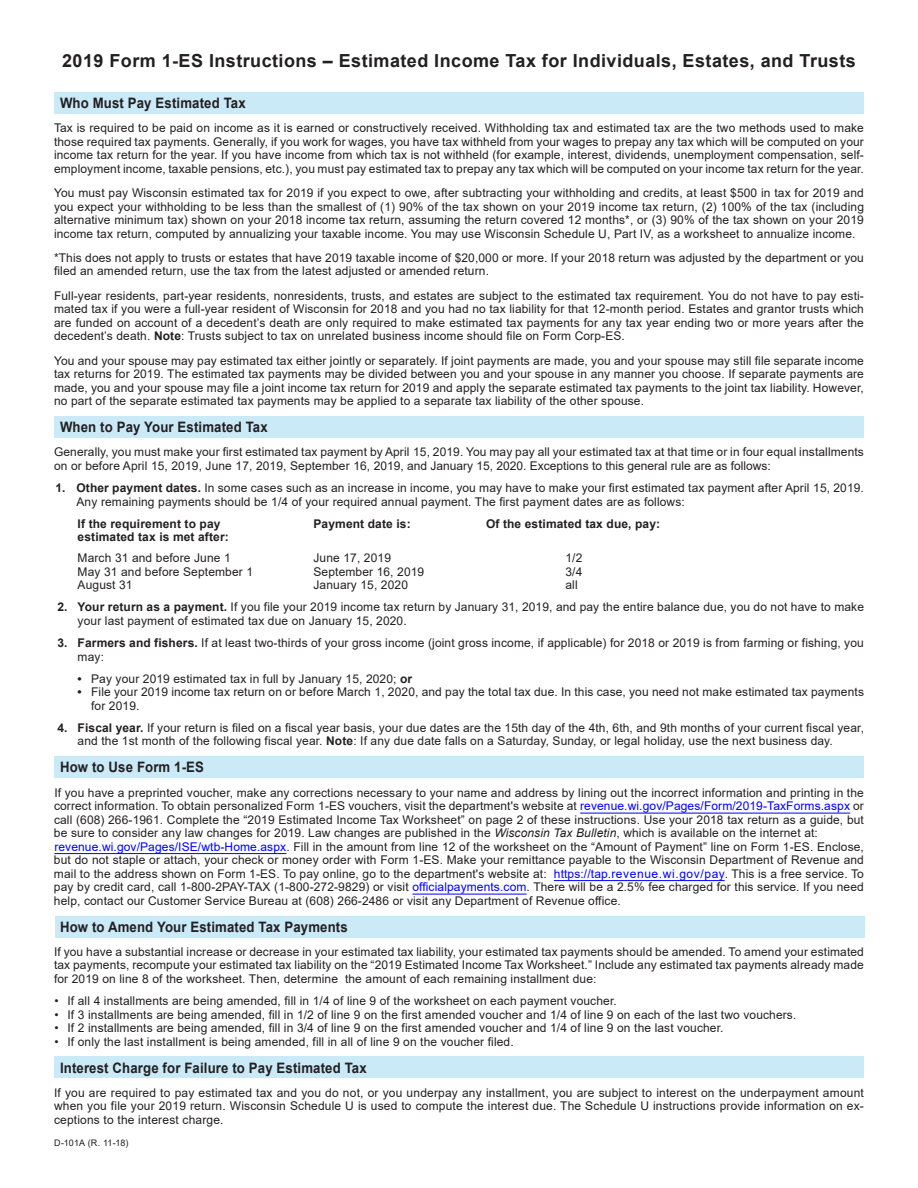
<style>
.page{position:relative;width:918px;height:1188px;background:#fff}
.page>*{position:absolute;margin:0;border:0;box-sizing:border-box;transform-origin:0 0}
.t1{font:700 18px "Arial";letter-spacing:.025em;color:#231f20}
.t2{font:700 14.4px "Arial";letter-spacing:.01em;color:#231f20;scale:.92 1}
.t3{font:12px/13.5px "Arial";letter-spacing:.01em;color:#231f20}
.t4{font:700 12px "Arial";letter-spacing:.01em;color:#231f20}
.t5{font:9px "Arial";color:#231f20}
.s1{font-weight:700}
.s2{color:#00f}
.s3{font-style:italic}
</style>
<div class="page">
<div style="left:54px;top:1056px;width:810px;height:22px;background:#caeaf8"></div>
<div style="left:55px;top:916px;width:810px;height:21px;background:#caeaf8"></div>
<div style="left:54px;top:756px;width:810px;height:22px;background:#caeaf8"></div>
<div style="left:54px;top:416px;width:810px;height:21px;background:#caeaf8"></div>
<div style="left:54px;top:92px;width:810px;height:21px;background:#caeaf8"></div>
<hr style="left:580px;top:813px;width:270px;height:1px;background:#00f">
<hr style="left:54px;top:853px;width:232px;height:1px;background:#00f">
<hr style="left:554px;top:880px;width:171px;height:1px;background:#00f">
<hr style="left:412px;top:894px;width:115px;height:1px;background:#00f">
<h1 class="t1" style="left:62px;top:48px;width:795px">2019 Form 1‑ES Instructions – Estimated Income Tax for Individuals, Estates, and Trusts</h1>
<p class="t2" style="left:60px;top:93px;width:203px">Who Must Pay Estimated Tax</p>
<p class="t3" style="left:54px;top:121px;width:811px;text-align:justify">Tax is required to be paid on income as it is earned or constructively received. Withholding tax and estimated tax are the two methods used to make those required tax payments. Generally, if you work for wages, you have tax withheld from your wages to prepay any tax which will be computed on your income tax return for the year. If you have income from which tax is not withheld (for example, interest, dividends, unemployment compensation, self&shy;employment income, taxable pensions, etc.), you must pay estimated tax to prepay any tax which will be computed on your income tax return for the year.</p>
<p class="t3" style="left:54px;top:186px;width:812px;text-align:justify">You must pay Wisconsin estimated tax for 2019 if you expect to owe, after subtracting your withholding and credits, at least $500 in tax for 2019 and you expect your withholding to be less than the smallest of (1) 90% of the tax shown on your 2019 income tax return, (2) 100% of the tax (including alternative minimum tax) shown on your 2018 income tax return, assuming the return covered 12 months*, or (3) 90% of the tax shown on your 2019 income tax return, computed by annualizing your taxable income. You may use Wisconsin Schedule U, Part IV, as a worksheet to annualize income.</p>
<p class="t3" style="left:54px;top:251px;width:811px">*This does not apply to trusts or estates that have 2019 taxable income of $20,000 or more. If your 2018 return was adjusted by the department or you filed an amended return, use the tax from the latest adjusted or amended return.</p>
<p class="t3" style="left:54px;top:289px;width:811px;text-align:justify">Full-year residents, part-year residents, nonresidents, trusts, and estates are subject to the estimated tax requirement. You do not have to pay esti&shy;mated tax if you were a full-year resident of Wisconsin for 2018 and you had no tax liability for that 12-month period. Estates and grantor trusts which are funded on account of a decedent’s death are only required to make estimated tax payments for any tax year ending two or more years after the decedent’s death. <span class="s1">Note</span>: Trusts subject to tax on unrelated business income should file on Form Corp‑ES.</p>
<p class="t3" style="left:54px;top:354px;width:811px;text-align:justify">You and your spouse may pay estimated tax either jointly or separately. If joint payments are made, you and your spouse may still file separate income tax returns for 2019. The estimated tax payments may be divided between you and your spouse in any manner you choose. If separate payments are made, you and your spouse may file a joint income tax return for 2019 and apply the separate estimated tax payments to the joint tax liability. However, no part of the separate estimated tax payments may be applied to a separate tax liability of the other spouse.</p>
<p class="t2" style="left:60px;top:417px;width:227px">When to Pay Your Estimated Tax</p>
<p class="t3" style="left:54px;top:445px;width:811px">Generally, you must make your first estimated tax payment by April 15, 2019. You may pay all your estimated tax at that time or in four equal installments on or before April 15, 2019, June 17, 2019, September 16, 2019, and January 15, 2020. Exceptions to this general rule are as follows:</p>
<p class="t3" style="left:77px;top:481px;width:789px;text-indent:-21px"><span class="s1">1. Other payment dates.</span> In some cases such as an increase in income, you may have to make your first estimated tax payment after April 15, 2019.<br>Any remaining payments should be 1/4 of your required annual payment. The first payment dates are as follows:</p>
<p class="t4" style="left:78px;top:515px;width:144px">If the requirement to pay</p>
<p class="t4" style="left:314px;top:515px;width:99px">Payment date is:</p>
<p class="t4" style="left:486px;top:515px;width:176px">Of the estimated tax due, pay:</p>
<p class="t4" style="left:78px;top:529px;width:153px">estimated tax is met after:</p>
<p class="t3" style="left:78px;top:551px;width:155px">March 31 and before June 1</p>
<p class="t3" style="left:314px;top:551px;width:79px">June 17, 2019</p>
<p class="t3" style="left:566px;top:551px;width:18px">1/2</p>
<p class="t3" style="left:78px;top:565px;width:177px">May 31 and before September 1</p>
<p class="t3" style="left:314px;top:565px;width:112px">September 16, 2019</p>
<p class="t3" style="left:566px;top:565px;width:18px">3/4</p>
<p class="t3" style="left:78px;top:578px;width:56px">August 31</p>
<p class="t3" style="left:314px;top:578px;width:96px">January 15, 2020</p>
<p class="t3" style="left:566px;top:578px;width:14px">all</p>
<p class="t3" style="left:78px;top:600px;width:788px;text-indent:-20px"><span class="s1">2. Your return as a payment.</span> If you file your 2019 income tax return by January 31, 2019, and pay the entire balance due, you do not have to make your last payment of estimated tax due on January 15, 2020.</p>
<p class="t3" style="left:78px;top:636px;width:788px;text-indent:-20px"><span class="s1">3. Farmers and fishers.</span> If at least two-thirds of your gross income (joint gross income, if applicable) for 2018 or 2019 is from farming or fishing, you may:</p>
<p class="t3" style="left:78px;top:672px;width:336px"><span class="s1">•</span> Pay your 2019 estimated tax in full by January 15, 2020; <span class="s1">or</span></p>
<p class="t3" style="left:91px;top:685px;width:774px;text-indent:-14px"><span class="s1">•</span> File your 2019 income tax return on or before March 1, 2020, and pay the total tax due. In this case, you need not make estimated tax payments for 2019.</p>
<p class="t3" style="left:78px;top:721px;width:788px;text-indent:-20px"><span class="s1">4. Fiscal year.</span> If your return is filed on a fiscal year basis, your due dates are the 15th day of the 4th, 6th, and 9th months of your current fiscal year, and the 1st month of the following fiscal year. <span class="s1">Note</span>: If any due date falls on a Saturday, Sunday, or legal holiday, use the next business day.</p>
<p class="t2" style="left:60px;top:757px;width:158px">How to Use Form 1-ES</p>
<p class="t3" style="left:54px;top:786px;width:812px">If you have a preprinted voucher, make any corrections necessary to your name and address by lining out the incorrect information and printing in the correct information. To obtain personalized Form 1‑ES vouchers, visit the department's website at <span class="s2">revenue.wi.gov/Pages/Form/2019-TaxForms.aspx</span> or call (608) 266‑1961. Complete the “2019 Estimated Income Tax Worksheet” on page 2 of these instructions. Use your 2018 tax return as a guide, but be sure to consider any law changes for 2019. Law changes are published in the <span class="s3">Wisconsin Tax Bulletin</span>, which is available on the internet at: <span class="s2">revenue.wi.gov/Pages/ISE/wtb-Home.aspx</span>. Fill in the amount from line 12 of the worksheet on the “Amount of Payment” line on Form 1-ES. Enclose, but do not staple or attach, your check or money order with Form 1‑ES. Make your remittance payable to the Wisconsin Department of Revenue and mail to the address shown on Form 1‑ES. To pay online, go to the department's website at: <span class="s2">https://tap.revenue.wi.gov/pay</span>. This is a free service. To pay by credit card, call 1‑800‑2PAY‑TAX (1‑800‑272‑9829) or visit <span class="s2">officialpayments.com</span>. There will be a 2.5% fee charged for this service. If you need help, contact our Customer Service Bureau at (608) 266‑2486 or visit any Department of Revenue office.</p>
<p class="t2" style="left:60px;top:916px;width:314px">How to Amend Your Estimated Tax Payments</p>
<p class="t3" style="left:54px;top:945px;width:811px;text-align:justify">If you have a substantial increase or decrease in your estimated tax liability, your estimated tax payments should be amended. To amend your estimated tax payments, recompute your estimated tax liability on the “2019 Estimated Income Tax Worksheet.” Include any estimated tax payments already made for 2019 on line 8 of the worksheet. Then, determine the amount of each remaining installment due:</p>
<p class="t3" style="left:54px;top:994px;width:564px">• If all 4 installments are being amended, fill in 1/4 of line 9 of the worksheet on each payment voucher.</p>
<p class="t3" style="left:54px;top:1007px;width:744px">• If 3 installments are being amended, fill in 1/2 of line 9 on the first amended voucher and 1/4 of line 9 on each of the last two vouchers.</p>
<p class="t3" style="left:54px;top:1021px;width:671px">• If 2 installments are being amended, fill in 3/4 of line 9 on the first amended voucher and 1/4 of line 9 on the last voucher.</p>
<p class="t3" style="left:54px;top:1034px;width:461px">• If only the last installment is being amended, fill in all of line 9 on the voucher filed.</p>
<p class="t2" style="left:60px;top:1057px;width:335px">Interest Charge for Failure to Pay Estimated Tax</p>
<p class="t3" style="left:54px;top:1086px;width:811px;text-align:justify">If you are required to pay estimated tax and you do not, or you underpay any installment, you are subject to interest on the underpayment amount when you file your 2019 return. Wisconsin Schedule U is used to compute the interest due. The Schedule U instructions provide information on ex&shy;ceptions to the interest charge.</p>
<p class="t5" style="left:54px;top:1137px;width:76px">D-101A (R. 11-18)</p>
</div>
